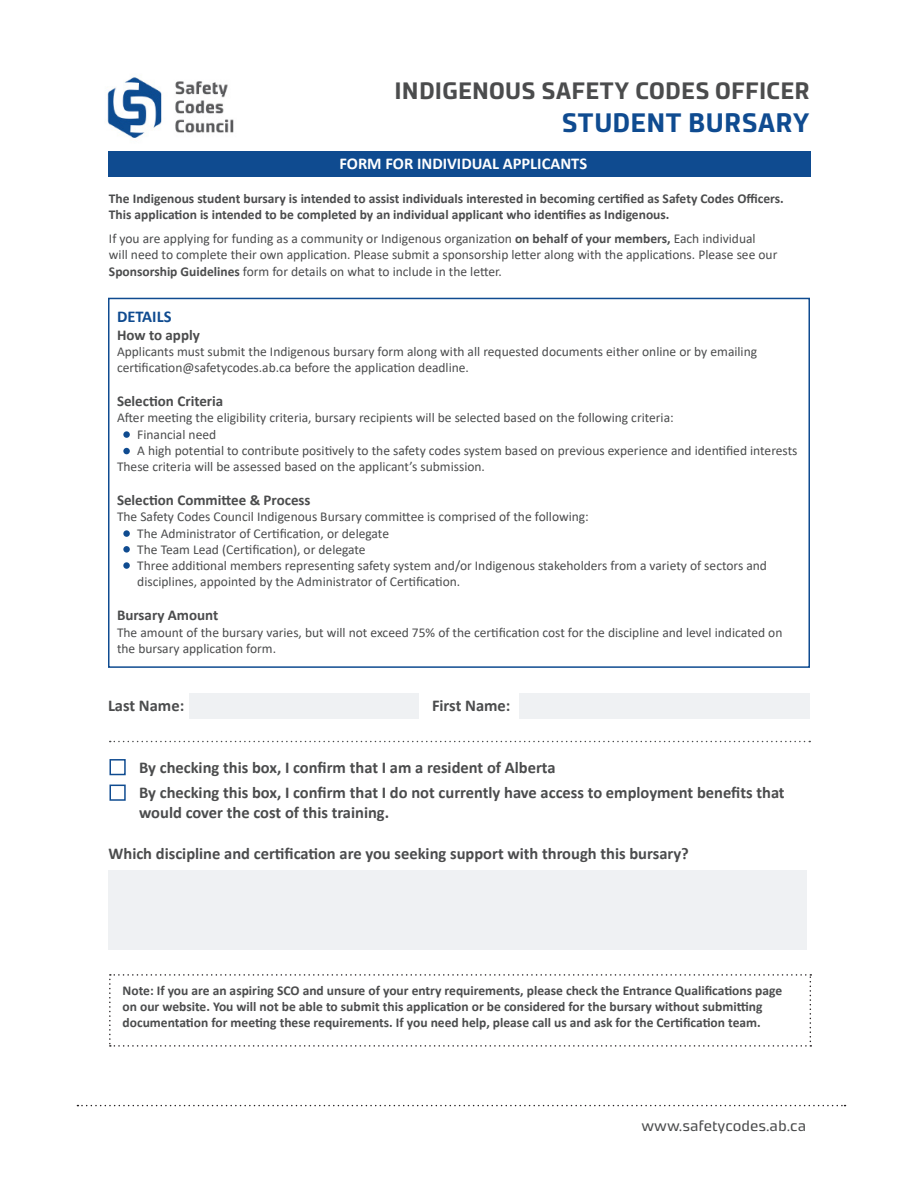
<style>
.page{position:relative;width:918px;height:1188px;background:#fff}
.page>*{position:absolute;margin:0;border:0;box-sizing:border-box;transform-origin:0 0}
.t1{font:700 27px "Accura";letter-spacing:.01em;color:#0f4b90}
.t2{font:700 24px "Accura";letter-spacing:.01em;color:#4b4c4d}
.t3{font:700 16.5px/19.8px "Calibri";color:#4b4c4d}
.t4{font:700 16.5px "Calibri";color:#fff}
.t5{font:700 16.5px "Calibri";color:#0f4b90}
.t6{font:700 15px "Calibri";color:#4b4c4d}
.t7{font:15px "Accura";color:#4b4c4d}
.t8{font:13.5px/16.2px "Calibri";color:#4b4c4d}
.t9{font:700 13.5px/16.2px "Calibri";color:#4b4c4d}
.s1{font-weight:700}
</style>
<div class="page">
<img style="left:107px;top:77px;width:127px;height:61px">
<div style="left:110px;top:759px;width:16px;height:16px;border:2px solid #0f4b90"></div>
<div style="left:108px;top:151px;width:703px;height:25px;background:#0f4b90"></div>
<svg style="left:77px;top:1105px;width:769px;height:1px"></svg>
<div style="left:108px;top:298px;width:702px;height:370px;border:2px solid #0f4b90"></div>
<svg style="left:110px;top:741px;width:700px;height:1px"></svg>
<div style="left:189px;top:693px;width:229px;height:26px;background:#eff1f3"></div>
<div style="left:519px;top:693px;width:291px;height:26px;background:#eff1f3"></div>
<div style="left:110px;top:785px;width:16px;height:16px;border:2px solid #0f4b90"></div>
<div style="left:108px;top:871px;width:698px;height:79px;background:#eff1f3"></div>
<div style="left:123px;top:431px;width:7px;height:7px;background:#0f4b90;border-radius:50%"></div>
<div style="left:123px;top:448px;width:7px;height:6px;background:#0f4b90;border-radius:50%"></div>
<div style="left:123px;top:530px;width:7px;height:7px;background:#0f4b90;border-radius:50%"></div>
<div style="left:123px;top:546px;width:7px;height:7px;background:#0f4b90;border-radius:50%"></div>
<svg style="left:123px;top:562px;width:7px;height:7px"></svg>
<svg style="left:109px;top:974px;width:702px;height:73px"></svg>
<p class="t2" style="left:394px;top:76px;width:417px">INDIGENOUS SAFETY CODES OFFICER</p>
<p class="t1" style="left:562px;top:106px;width:250px">STUDENT BURSARY</p>
<p class="t4" style="left:339px;top:151px;width:249px">FORM FOR INDIVIDUAL APPLICANTS</p>
<p class="t9" style="left:109px;top:190px;width:676px">The Indigenous student bursary is intended to assist individuals interested in becoming certified as Safety Codes Officers.<br>This application is intended to be completed by an individual applicant who identifies as Indigenous.</p>
<p class="t8" style="left:109px;top:230px;width:670px">If you are applying for funding as a community or Indigenous organization <span class="s1">on behalf of your members,</span> Each individual will need to complete their own application. Please submit a sponsorship letter along with the applications. Please see our<br><span class="s1">Sponsorship Guidelines</span> form for details on what to include in the letter.</p>
<p class="t5" style="left:117px;top:305px;width:56px">DETAILS</p>
<p class="t6" style="left:117px;top:324px;width:84px">How to apply</p>
<p class="t8" style="left:117px;top:343px;width:642px">Applicants must submit the Indigenous bursary form along with all requested documents either online or by emailing certification@safetycodes.ab.ca before the application deadline.</p>
<p class="t6" style="left:117px;top:391px;width:108px">Selection Criteria</p>
<p class="t8" style="left:117px;top:410px;width:558px">After meeting the eligibility criteria, bursary recipients will be selected based on the following criteria:</p>
<p class="t8" style="left:137px;top:426px;width:80px">Financial need</p>
<p class="t8" style="left:137px;top:442px;width:662px">A high potential to contribute positively to the safety codes system based on previous experience and identified interests</p>
<p class="t8" style="left:117px;top:458px;width:370px">These criteria will be assessed based on the applicant’s submission.</p>
<p class="t6" style="left:117px;top:490px;width:195px">Selection Committee &amp; Process</p>
<p class="t8" style="left:117px;top:509px;width:473px">The Safety Codes Council Indigenous Bursary committee is comprised of the following:</p>
<p class="t8" style="left:137px;top:525px;width:253px">The Administrator of Certification, or delegate</p>
<p class="t8" style="left:137px;top:541px;width:230px">The Team Lead (Certification), or delegate</p>
<p class="t8" style="left:137px;top:557px;width:631px">Three additional members representing safety system and/or Indigenous stakeholders from a variety of sectors and disciplines, appointed by the Administrator of Certification.</p>
<p class="t6" style="left:117px;top:605px;width:103px">Bursary Amount</p>
<p class="t8" style="left:117px;top:624px;width:667px">The amount of the bursary varies, but will not exceed 75% of the certification cost for the discipline and level indicated on the bursary application form.</p>
<p class="t3" style="left:108px;top:695px;width:78px">Last Name:</p>
<p class="t3" style="left:432px;top:695px;width:80px">First Name:</p>
<p class="t3" style="left:139px;top:757px;width:418px">By checking this box, I confirm that I am a resident of Alberta</p>
<p class="t3" style="left:139px;top:783px;width:647px">By checking this box, I confirm that I do not currently have access to employment benefits that would cover the cost of this training.</p>
<p class="t3" style="left:109px;top:844px;width:582px">Which discipline and certification are you seeking support with through this bursary?</p>
<p class="t9" style="left:123px;top:982px;width:661px">Note: If you are an aspiring SCO and unsure of your entry requirements, please check the Entrance Qualifications page on our website. You will not be able to submit this application or be considered for the bursary without submitting documentation for meeting these requirements. If you need help, please call us and ask for the Certification team.</p>
<p class="t7" style="left:641px;top:1117px;width:166px">www.safetycodes.ab.ca</p>
</div>
